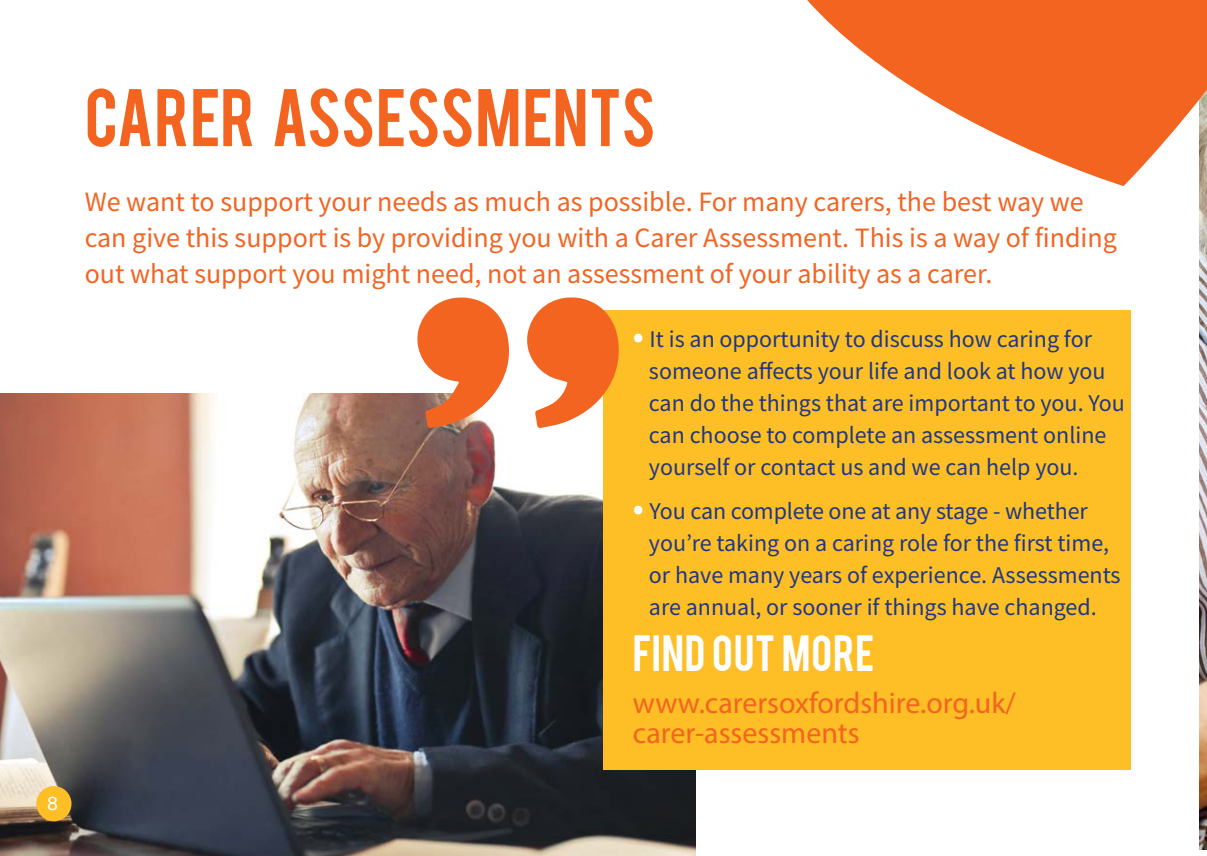
<style>
.page{position:relative;width:1207px;height:856px;background:#fff}
.page>*{position:absolute;margin:0;border:0;box-sizing:border-box;transform-origin:0 0}
.t1{font:64px "Bebas";letter-spacing:-.005em;color:#f36421}
.t2{font:40px "Bebas";letter-spacing:.02em;color:#fff}
.t3{font:30px/30px "Myriad Pro";color:#f36421}
.t4{font:28px/36px "Source Sans Pro";color:#f36421}
.t5{font:24px/32px "Source Sans Pro";color:#203882}
.t6{font:20px "Foco";color:#fff}
.s1{font-weight:600;font-size:34px;color:#fff}
</style>
<div class="page">
<img style="left:1199px;top:186px;width:8px;height:663px">
<img style="left:0;top:393px;width:695px;height:462px">
<div style="left:603px;top:310px;width:528px;height:459px;background:#fdbe26"></div>
<svg style="left:807px;top:0;width:400px;height:186px;fill:#f36421"></svg>
<svg style="left:525px;top:297px;width:94px;height:131px"></svg>
<svg style="left:414px;top:297px;width:98px;height:131px"></svg>
<div style="left:36px;top:785px;width:35px;height:35px;background:#fdbe26;border-radius:50%"></div>
<p class="t6" style="left:47px;top:790px;width:12px">8</p>
<p class="t1" style="left:85px;top:71px;width:572px">CARER ASSESSMENTS</p>
<p class="t4" style="left:85px;top:183px;width:1033px">We want to support your needs as much as possible. For many carers, the best way we can give this support is by providing you with a Carer Assessment. This is a way of finding out what support you might need, not an assessment of your ability as a carer.</p>
<p class="t5" style="left:649px;top:323px;width:477px;text-indent:-16px"><span class="s1">•</span> It is an opportunity to discuss how caring for someone affects your life and look at how you can do the things that are important to you. You can choose to complete an assessment online yourself or contact us and we can help you.</p>
<p class="t5" style="left:649px;top:494px;width:473px;text-indent:-16px"><span class="s1">•</span> You can complete one at any stage - whether you’re taking on a caring role for the first time, or have many years of experience. Assessments are annual, or sooner if things have changed.</p>
<p class="t2" style="left:633px;top:624px;width:243px">FIND OUT MORE</p>
<p class="t3" style="left:633px;top:686px;width:384px">www.carersoxfordshire.org.uk/ carer-assessments</p>
</div>
